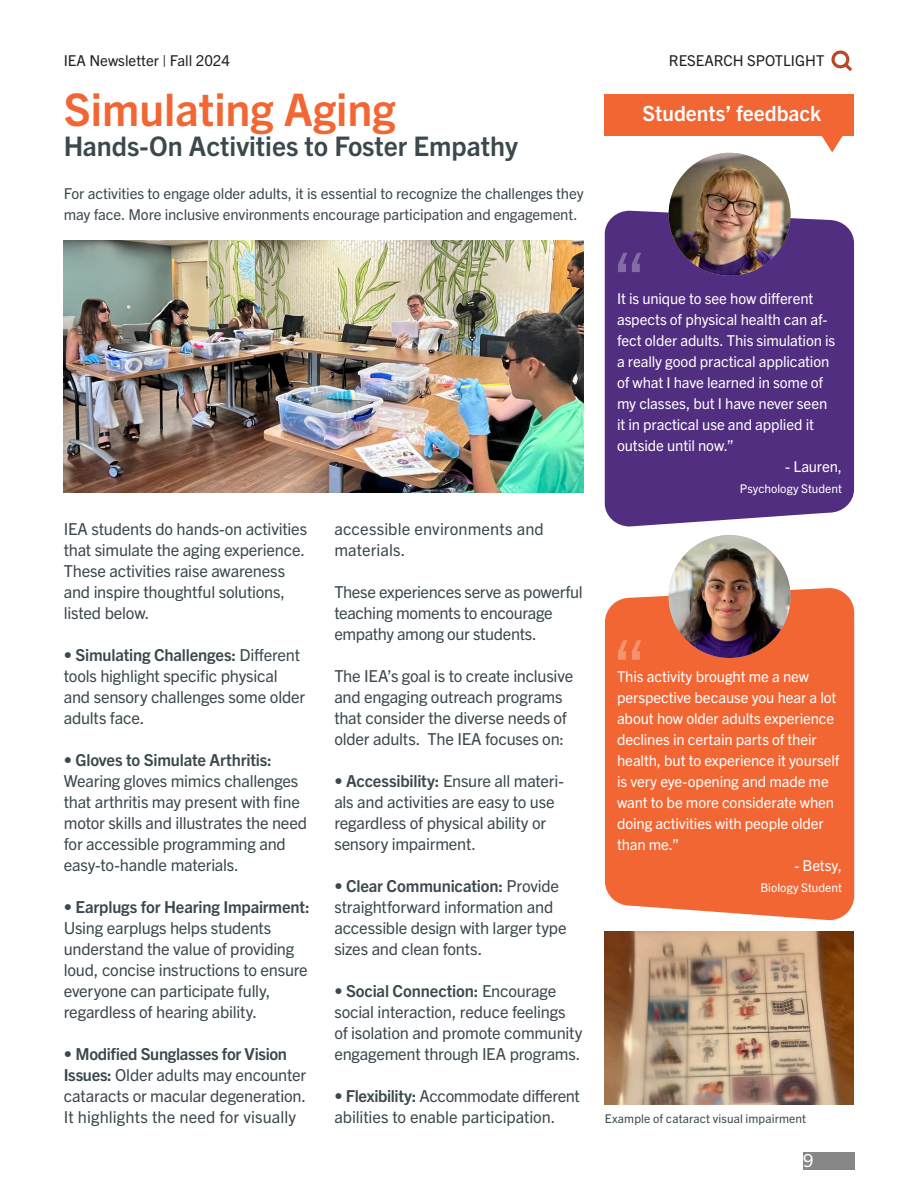
<style>
.page{position:relative;width:918px;height:1188px;background:#fff}
.page>*{position:absolute;margin:0;border:0;box-sizing:border-box;transform-origin:0 0}
.t1{font:72px "Trade Gothic Next LT Pro";color:#fff}
.t2{font:700 45px "Trade Gothic Next LT Pro";color:#f26633}
.t3{font:700 27px "Trade Gothic Next LT Pro";color:#3b484d}
.t4{font:700 21px "Trade Gothic Next LT Pro";color:#fff}
.t5{font:18px "Trade Gothic Next LT Pro";color:#fff}
.Body{font:16.5px/21px "Trade Gothic Next LT Pro";letter-spacing:-.015em;color:#3b484d}
.Body-2{font:16.5px/21px "Trade Gothic Next LT Pro";letter-spacing:.005em;color:#3b484d}
.Body-3{font:15px/21px "Trade Gothic Next LT Pro";letter-spacing:-.01em;color:#fff}
.Body-4{font:15px/21px "Trade Gothic Next LT Pro";letter-spacing:-.01em;color:#3b484d}
.t6{font:15px "Trade Gothic Next LT Pro";color:#231f20}
.Body-5{font:12px "Trade Gothic Next LT Pro";letter-spacing:.01em;color:#3b484d}
.Body-6{font:12px "Trade Gothic Next LT Pro";color:#fff}
.s1{font-weight:700}
</style>
<div class="page">
<img style="left:64px;top:241px;width:520px;height:252px">
<img style="left:605px;top:932px;width:249px;height:173px">
<div style="left:605px;top:588px;width:249px;height:332px;background:#f26633"></div>
<div style="left:605px;top:211px;width:249px;height:315px;background:#512e80"></div>
<div style="left:605px;top:94px;width:249px;height:42px;background:#f26633"></div>
<svg style="left:822px;top:136px;width:21px;height:16px"></svg>
<svg style="left:831px;top:50px;width:21px;height:21px"></svg>
<div style="left:803px;top:1152px;width:51px;height:17px;background:#878787"></div>
<img style="left:669px;top:535px;width:122px;height:123px">
<img style="left:669px;top:153px;width:122px;height:123px">
<p class="t6" style="left:64px;top:50px;width:168px">IEA Newsletter | Fall 2024</p>
<p class="t6" style="left:669px;top:50px;width:157px">RESEARCH SPOTLIGHT</p>
<p class="t2" style="left:64px;top:79px;width:333px">Simulating Aging</p>
<p class="t3" style="left:64px;top:128px;width:456px">Hands-On Activities to Foster Empathy</p>
<p class="Body-4" style="left:64px;top:182px;width:521px">For activities to engage older adults, it is essential to recognize the challenges they may face. More inclusive environments encourage participation and engagement.</p>
<p class="Body" style="left:64px;top:517px;width:245px">IEA students do hands-on activities that simulate the aging experience.<br>These activities raise awareness and inspire thoughtful solutions, listed below.</p>
<p class="Body" style="left:64px;top:643px;width:243px">• <span class="s1">Simulating Challenges:</span> Different tools highlight specific physical and sensory challenges some older adults face.</p>
<p class="Body" style="left:64px;top:748px;width:245px">• <span class="s1">Gloves to Simulate Arthritis:<br></span>Wearing gloves mimics challenges that arthritis may present with fine motor skills and illustrates the need for accessible programming and easy-to-handle materials.</p>
<p class="Body" style="left:64px;top:895px;width:247px">• <span class="s1">Earplugs for Hearing Impairment:<br></span>Using earplugs helps students understand the value of providing loud, concise instructions to ensure everyone can participate fully, regardless of hearing ability.</p>
<p class="Body" style="left:64px;top:1042px;width:244px">• <span class="s1">Modified Sunglasses for Vision Issues:</span> Older adults may encounter cataracts or macular degeneration.<br>It highlights the need for visually</p>
<p class="Body-2" style="left:334px;top:517px;width:211px">accessible environments and materials.</p>
<p class="Body" style="left:334px;top:580px;width:250px">These experiences serve as powerful teaching moments to encourage empathy among our students.</p>
<p class="Body" style="left:334px;top:664px;width:240px">The IEA’s goal is to create inclusive and engaging outreach programs that consider the diverse needs of older adults. The IEA focuses on:</p>
<p class="Body" style="left:334px;top:769px;width:231px">• <span class="s1">Accessibility:</span> Ensure all materi&shy;als and activities are easy to use regardless of physical ability or sensory impairment.</p>
<p class="Body" style="left:334px;top:874px;width:234px">• <span class="s1">Clear Communication:</span> Provide straightforward information and accessible design with larger type sizes and clean fonts.</p>
<p class="Body" style="left:334px;top:979px;width:250px">• <span class="s1">Social Connection:</span> Encourage social interaction, reduce feelings of isolation and promote community engagement through IEA programs.</p>
<p class="Body" style="left:334px;top:1084px;width:247px">• <span class="s1">Flexibility:</span> Accommodate different abilities to enable participation.</p>
<p class="t4" style="left:642px;top:99px;width:180px">Students’ feedback</p>
<h1 class="t1" style="left:612px;top:228px;width:35px">“</h1>
<p class="Body-3" style="left:617px;top:287px;width:220px">It is unique to see how different aspects of physical health can af&shy;fect older adults. This simulation is a really good practical application of what I have learned in some of my classes, but I have never seen it in practical use and applied it outside until now.”</p>
<p class="Body-3" style="left:785px;top:455px;width:58px">- Lauren,</p>
<p class="Body-6" style="left:740px;top:480px;width:104px">Psychology Student</p>
<h1 class="t1" style="left:612px;top:616px;width:35px">“</h1>
<p class="Body-3" style="left:617px;top:665px;width:224px">This activity brought me a new perspective because you hear a lot about how older adults experience declines in certain parts of their health, but to experience it yourself is very eye-opening and made me want to be more considerate when doing activities with people older than me.”</p>
<p class="Body-3" style="left:794px;top:854px;width:49px">- Betsy,</p>
<p class="Body-6" style="left:760px;top:879px;width:83px">Biology Student</p>
<p class="Body-5" style="left:605px;top:1110px;width:203px">Example of cataract visual impairment</p>
<p class="t5" style="left:803px;top:1148px;width:12px">9</p>
</div>
